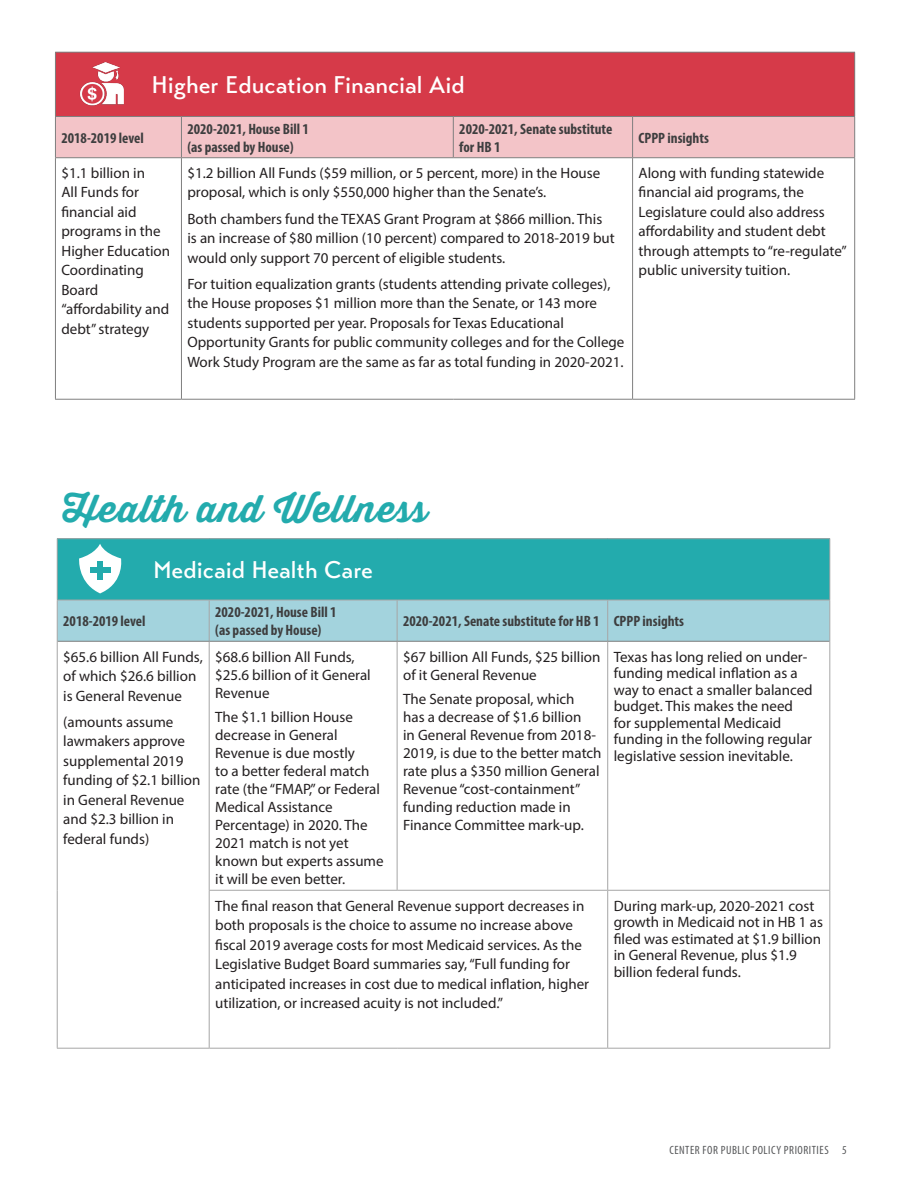
<style>
.page{position:relative;width:918px;height:1188px;background:#fff}
.page>*{position:absolute;margin:0;border:0;box-sizing:border-box;transform-origin:0 0}
.t1{font:700 37.5px "Thirsty Soft";letter-spacing:.025em;color:#23abad}
.t2{font:500 24px "Transat";letter-spacing:.025em;color:#fff}
.List_Paragraph{font:15px/19.5px "Myriad Pro";color:#231f20}
.t3{font:700 condensed 15px/18px "Myriad Pro";color:#3e3e3f}
.t4{font:condensed 12px "Myriad Pro";letter-spacing:.045em;color:#57585a}
</style>
<div class="page">
<div style="left:55px;top:52px;width:800px;height:64px;background:#d63a49"></div>
<div style="left:56px;top:117px;width:798px;height:40px;background:#f3c4c8"></div>
<hr style="left:55px;top:52px;width:126px;height:1px;background:#7f7f7f">
<hr style="left:55px;top:53px;width:1px;height:63px;background:#7f7f7f">
<hr style="left:181px;top:52px;width:272px;height:1px;background:#7f7f7f">
<hr style="left:453px;top:52px;width:180px;height:1px;background:#7f7f7f">
<hr style="left:633px;top:52px;width:222px;height:1px;background:#7f7f7f">
<hr style="left:854px;top:53px;width:1px;height:63px;background:#7f7f7f">
<hr style="left:55px;top:116px;width:126px;height:1px;background:#7f7f7f">
<hr style="left:55px;top:117px;width:1px;height:40px;background:#7f7f7f">
<hr style="left:181px;top:116px;width:272px;height:1px;background:#7f7f7f">
<hr style="left:181px;top:117px;width:1px;height:40px;background:#7f7f7f">
<hr style="left:453px;top:116px;width:180px;height:1px;background:#7f7f7f">
<hr style="left:453px;top:117px;width:1px;height:40px;background:#7f7f7f">
<hr style="left:633px;top:116px;width:222px;height:1px;background:#7f7f7f">
<hr style="left:632px;top:117px;width:1px;height:40px;background:#7f7f7f">
<hr style="left:854px;top:117px;width:1px;height:40px;background:#7f7f7f">
<hr style="left:55px;top:158px;width:1px;height:241px;background:#7f7f7f">
<hr style="left:181px;top:158px;width:1px;height:241px;background:#7f7f7f">
<hr style="left:632px;top:158px;width:1px;height:241px;background:#7f7f7f">
<hr style="left:854px;top:158px;width:1px;height:241px;background:#7f7f7f">
<hr style="left:55px;top:399px;width:126px;height:1px;background:#7f7f7f">
<hr style="left:181px;top:399px;width:272px;height:1px;background:#7f7f7f">
<hr style="left:453px;top:399px;width:180px;height:1px;background:#7f7f7f">
<hr style="left:633px;top:399px;width:222px;height:1px;background:#7f7f7f">
<hr style="left:55px;top:157px;width:126px;height:1px;background:#7f7f7f">
<hr style="left:181px;top:157px;width:272px;height:1px;background:#7f7f7f">
<hr style="left:453px;top:157px;width:180px;height:1px;background:#7f7f7f">
<hr style="left:633px;top:157px;width:222px;height:1px;background:#7f7f7f">
<div style="left:57px;top:539px;width:773px;height:61px;background:#23abad"></div>
<div style="left:58px;top:601px;width:771px;height:40px;background:#a3d3dd"></div>
<hr style="left:57px;top:600px;width:152px;height:1px;background:#a6a6a6">
<hr style="left:57px;top:600px;width:1px;height:41px;background:#a6a6a6">
<hr style="left:209px;top:600px;width:188px;height:1px;background:#a6a6a6">
<hr style="left:209px;top:600px;width:1px;height:41px;background:#a6a6a6">
<hr style="left:397px;top:600px;width:211px;height:1px;background:#a6a6a6">
<hr style="left:397px;top:600px;width:1px;height:41px;background:#a6a6a6">
<hr style="left:608px;top:600px;width:222px;height:1px;background:#a6a6a6">
<hr style="left:607px;top:600px;width:1px;height:41px;background:#a6a6a6">
<hr style="left:829px;top:600px;width:1px;height:41px;background:#a6a6a6">
<hr style="left:57px;top:641px;width:1px;height:249px;background:#a6a6a6">
<hr style="left:209px;top:642px;width:1px;height:248px;background:#a6a6a6">
<hr style="left:397px;top:642px;width:1px;height:248px;background:#a6a6a6">
<hr style="left:607px;top:642px;width:1px;height:248px;background:#a6a6a6">
<hr style="left:829px;top:641px;width:1px;height:249px;background:#a6a6a6">
<hr style="left:57px;top:890px;width:1px;height:158px;background:#a6a6a6">
<hr style="left:209px;top:890px;width:188px;height:1px;background:#a6a6a6">
<hr style="left:209px;top:891px;width:1px;height:157px;background:#a6a6a6">
<hr style="left:397px;top:890px;width:211px;height:1px;background:#a6a6a6">
<hr style="left:608px;top:890px;width:222px;height:1px;background:#a6a6a6">
<hr style="left:607px;top:891px;width:1px;height:157px;background:#a6a6a6">
<hr style="left:829px;top:891px;width:1px;height:157px;background:#a6a6a6">
<hr style="left:57px;top:1048px;width:152px;height:1px;background:#a6a6a6">
<hr style="left:209px;top:1048px;width:188px;height:1px;background:#a6a6a6">
<hr style="left:397px;top:1048px;width:211px;height:1px;background:#a6a6a6">
<hr style="left:608px;top:1048px;width:222px;height:1px;background:#a6a6a6">
<hr style="left:57px;top:538px;width:152px;height:1px;background:#a6a6a6">
<hr style="left:57px;top:539px;width:1px;height:61px;background:#a6a6a6">
<hr style="left:209px;top:538px;width:188px;height:1px;background:#a6a6a6">
<hr style="left:397px;top:538px;width:211px;height:1px;background:#a6a6a6">
<hr style="left:608px;top:538px;width:222px;height:1px;background:#a6a6a6">
<hr style="left:829px;top:539px;width:1px;height:61px;background:#a6a6a6">
<hr style="left:58px;top:641px;width:151px;height:1px;background:#7f7f7f">
<hr style="left:209px;top:641px;width:188px;height:1px;background:#7f7f7f">
<hr style="left:397px;top:641px;width:211px;height:1px;background:#7f7f7f">
<hr style="left:608px;top:641px;width:221px;height:1px;background:#7f7f7f">
<svg style="left:79px;top:544px;width:43px;height:49px"></svg>
<div style="left:97px;top:561px;width:6px;height:18px;background:#23abad"></div>
<div style="left:90px;top:567px;width:21px;height:6px;background:#23abad"></div>
<img style="left:79px;top:62px;width:45px;height:44px">
<p class="t2" style="left:152px;top:70px;width:314px">Higher Education Financial Aid</p>
<p class="t3" style="left:61px;top:128px;width:84px">2018-2019 level</p>
<p class="t3" style="left:187px;top:119px;width:123px">2020-2021, House Bill 1 (as passed by House)</p>
<p class="t3" style="left:459px;top:119px;width:155px">2020-2021, Senate substitute for HB 1</p>
<p class="t3" style="left:639px;top:128px;width:72px">CPPP insights</p>
<p class="List_Paragraph" style="left:61px;top:163px;width:110px">$1.1 billion in<br>All Funds for financial aid programs in the<br>Higher Education<br>Coordinating<br>Board “affordability and debt” strategy</p>
<p class="List_Paragraph" style="left:187px;top:163px;width:414px">$1.2 billion All Funds ($59 million, or 5 percent, more) in the House proposal, which is only $550,000 higher than the Senate’s.</p>
<p class="List_Paragraph" style="left:639px;top:163px;width:210px">Along with funding statewide financial aid programs, the<br>Legislature could also address affordability and student debt through attempts to “re-regulate” public university tuition.</p>
<p class="List_Paragraph" style="left:187px;top:209px;width:429px">Both chambers fund the TEXAS Grant Program at $866 million. This is an increase of $80 million (10 percent) compared to 2018-2019 but would only support 70 percent of eligible students.</p>
<p class="List_Paragraph" style="left:187px;top:274px;width:438px">For tuition equalization grants (students attending private colleges), the House proposes $1 million more than the Senate, or 143 more students supported per year. Proposals for Texas Educational Opportunity Grants for public community colleges and for the College Work Study Program are the same as far as total funding in 2020-2021.</p>
<p class="t1" style="left:63px;top:481px;width:366px">Health and Wellness</p>
<p class="t2" style="left:154px;top:555px;width:221px">Medicaid Health Care</p>
<p class="t3" style="left:63px;top:612px;width:84px">2018-2019 level</p>
<p class="t3" style="left:215px;top:603px;width:123px">2020-2021, House Bill 1 (as passed by House)</p>
<p class="t3" style="left:403px;top:612px;width:198px">2020-2021, Senate substitute for HB 1</p>
<p class="t3" style="left:614px;top:612px;width:72px">CPPP insights</p>
<p class="List_Paragraph" style="left:63px;top:647px;width:141px">$65.6 billion All Funds, of which $26.6 billion is General Revenue</p>
<p class="List_Paragraph" style="left:63px;top:712px;width:139px">(amounts assume lawmakers approve supplemental 2019 funding of $2.1 billion in General Revenue and $2.3 billion in federal funds)</p>
<p class="List_Paragraph" style="left:215px;top:647px;width:157px;line-height:18px">$68.6 billion All Funds, $25.6 billion of it General<br>Revenue</p>
<p class="List_Paragraph" style="left:215px;top:708px;width:170px;line-height:18px">The $1.1 billion House decrease in General<br>Revenue is due mostly<br>to a better federal match rate (the “FMAP,” or Federal<br>Medical Assistance<br>Percentage) in 2020. The<br>2021 match is not yet known but experts assume it will be even better.</p>
<p class="List_Paragraph" style="left:403px;top:647px;width:199px;line-height:18px">$67 billion All Funds, $25 billion of it General Revenue</p>
<p class="List_Paragraph" style="left:403px;top:690px;width:200px;line-height:18px">The Senate proposal, which<br>has a decrease of $1.6 billion<br>in General Revenue from 2018-<br>2019, is due to the better match rate plus a $350 million General<br>Revenue “cost-containment” funding reduction made in<br>Finance Committee mark-up.</p>
<p class="List_Paragraph" style="left:614px;top:648px;width:200px;line-height:16.5px">Texas has long relied on under&shy;funding medical inflation as a way to enact a smaller balanced budget. This makes the need for supplemental Medicaid funding in the following regular legislative session inevitable.</p>
<p class="List_Paragraph" style="left:215px;top:896px;width:376px">The final reason that General Revenue support decreases in both proposals is the choice to assume no increase above fiscal 2019 average costs for most Medicaid services. As the Legislative Budget Board summaries say, “Full funding for anticipated increases in cost due to medical inflation, higher utilization, or increased acuity is not included.”</p>
<p class="List_Paragraph" style="left:614px;top:897px;width:211px;line-height:16.5px">During mark-up, 2020-2021 cost growth in Medicaid not in HB 1 as filed was estimated at $1.9 billion in General Revenue, plus $1.9 billion federal funds.</p>
<p class="t4" style="left:669px;top:1143px;width:179px">CENTER FOR PUBLIC POLICY PRIORITIES 5</p>
</div>
